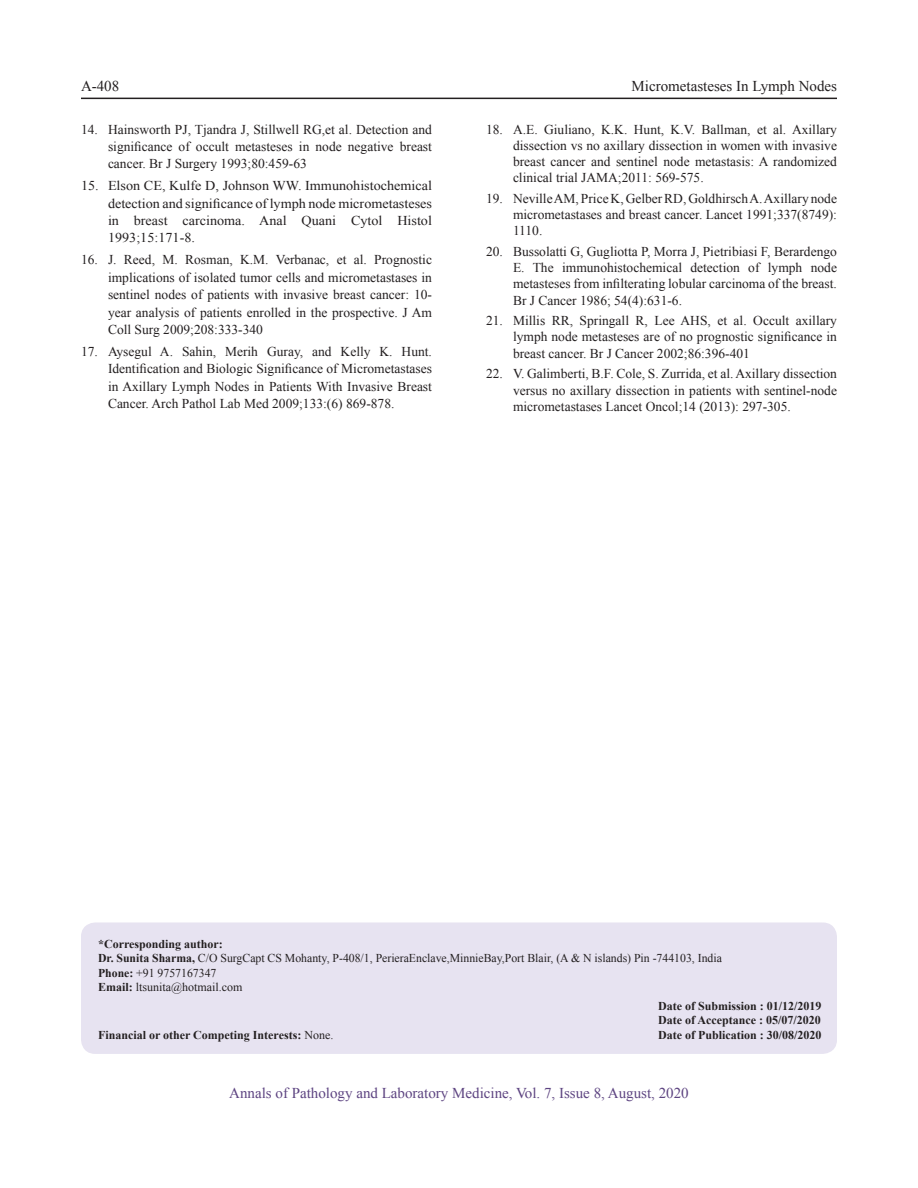
<style>
.page{position:relative;width:918px;height:1188px;background:#fff}
.page>*{position:absolute;margin:0;border:0;box-sizing:border-box;transform-origin:0 0}
.t1{font:15px "Times New Roman";color:#5d4481}
.t2{font:15px "Times New Roman";color:#231f20}
.t3{font:13.5px/16.2px "Times New Roman";color:#231f20;text-align:justify}
.t4{font:13.5px/17.4px "Times New Roman";color:#231f20;text-align:justify;scale:1.05 1}
.Fotnote{font:12px/14.4px "Times New Roman";color:#231f20}
.BodyText{font:700 12px "Times New Roman";color:#231f20}
.Fotnote-2{font:700 12px "Times New Roman";color:#231f20}
.s1{font-weight:700}
.s2{font-weight:400}
</style>
<div class="page">
<hr style="left:81px;top:98px;width:756px;height:1px;background:#231f20">
<div style="left:82px;top:923px;width:754px;height:130px;background:#e7e3f1;border-radius:14px"></div>
<div style="left:81px;top:922px;width:756px;height:132px;border:2px solid #e7e3f1;border-radius:14px"></div>
<p class="t2" style="left:81px;top:76px;width:40px">A-408</p>
<p class="t2" style="left:632px;top:76px;width:207px">Micrometasteses In Lymph Nodes</p>
<p class="t3" style="left:108px;top:120px;width:326px;line-height:17.4px;text-indent:-27px">14. Hainsworth PJ, Tjandra J, Stillwell RG,et al. Detection and significance of occult metasteses in node negative breast cancer. Br J Surgery 1993;80:459-63</p>
<p class="t4" style="left:108px;top:177px;width:310px;text-indent:-27px">15. Elson CE, Kulfe D, Johnson WW. Immunohistochemical detection and significance of lymph node micrometasteses in breast carcinoma. Anal Quani Cytol Histol 1993;15:171-8.</p>
<p class="t3" style="left:108px;top:251px;width:326px;line-height:17.4px;text-indent:-27px">16. J. Reed, M. Rosman, K.M. Verbanac, et al. Prognostic implications of isolated tumor cells and micrometastases in sentinel nodes of patients with invasive breast cancer: 10- year analysis of patients enrolled in the prospective. J Am Coll Surg 2009;208:333-340</p>
<p class="t3" style="left:108px;top:342px;width:326px;line-height:17.4px;text-indent:-27px">17. Aysegul A. Sahin, Merih Guray, and Kelly K. Hunt.<br>Identification and Biologic Significance of Micrometastases in Axillary Lymph Nodes in Patients With Invasive Breast Cancer. Arch Pathol Lab Med 2009;133:(6) 869-878.</p>
<p class="t3" style="left:513px;top:121px;width:326px;text-indent:-27px">18. A.E. Giuliano, K.K. Hunt, K.V. Ballman, et al. Axillary dissection vs no axillary dissection in women with invasive breast cancer and sentinel node metastasis: A randomized clinical trial JAMA;2011: 569-575.</p>
<p class="t3" style="left:513px;top:190px;width:326px;text-indent:-27px">19. Neville AM, Price K, Gelber RD, Goldhirsch A. Axillary node micrometastases and breast cancer. Lancet 1991;337(8749):<br>1110.</p>
<p class="t3" style="left:513px;top:243px;width:326px;text-indent:-27px">20. Bussolatti G, Gugliotta P, Morra J, Pietribiasi F, Berardengo E. The immunohistochemical detection of lymph node metasteses from infilterating lobular carcinoma of the breast.<br>Br J Cancer 1986; 54(4):631-6.</p>
<p class="t3" style="left:513px;top:312px;width:326px;text-indent:-27px">21. Millis RR, Springall R, Lee AHS, et al. Occult axillary lymph node metasteses are of no prognostic significance in breast cancer. Br J Cancer 2002;86:396-401</p>
<p class="t3" style="left:513px;top:366px;width:326px;text-indent:-27px">22. V. Galimberti, B.F. Cole, S. Zurrida, et al. Axillary dissection versus no axillary dissection in patients with sentinel-node micrometastases Lancet Oncol;14 (2013): 297-305.</p>
<p class="Fotnote" style="left:98px;top:936px;width:625px"><span class="s1">*Corresponding author:<br>Dr. Sunita Sharma,</span> C/O SurgCapt CS Mohanty, P-408/1, PerieraEnclave,MinnieBay,Port Blair, (A &amp; N islands) Pin -744103, India</p>
<p class="Fotnote" style="left:98px;top:965px;width:120px"><span class="s1">Phone:</span> +91 9757167347</p>
<p class="Fotnote" style="left:98px;top:980px;width:146px"><span class="s1">Email:</span> ltsunita@hotmail.com</p>
<p class="Fotnote-2" style="left:98px;top:1026px;width:237px">Financial or other Competing Interests: <span class="s2">None.</span></p>
<p class="BodyText" style="left:658px;top:998px;width:165px">Date of Submission : 01/12/2019</p>
<p class="BodyText" style="left:658px;top:1012px;width:164px">Date of Acceptance : 05/07/2020</p>
<p class="BodyText" style="left:658px;top:1026px;width:165px">Date of Publication : 30/08/2020</p>
<p class="t1" style="left:229px;top:1083px;width:461px">Annals of Pathology and Laboratory Medicine, Vol. 7, Issue 8, August, 2020</p>
</div>
